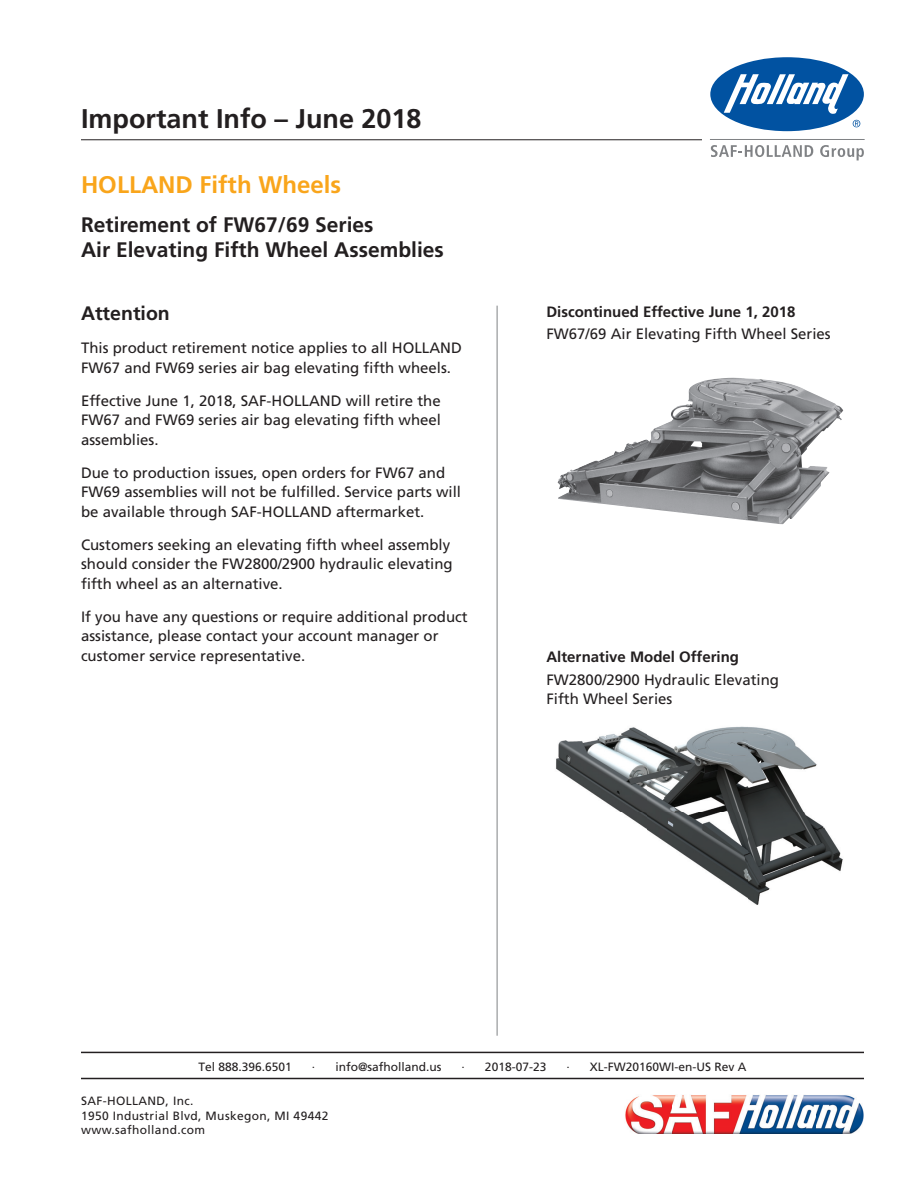
<style>
.page{position:relative;width:918px;height:1188px;background:#fff}
.page>*{position:absolute;margin:0;border:0;box-sizing:border-box;transform-origin:0 0}
.t1{font:700 27px "Frutiger";color:#231f20}
.t2{font:700 24px "Frutiger";color:#f9a51b}
.t3{font:700 21px/25.2px "Frutiger";color:#231f20}
.t4{font:700 19.5px "Frutiger";color:#231f20}
.t5{font:15px/19.5px "Frutiger";color:#231f20}
.t6{font:700 15px "Frutiger";color:#231f20}
.t7{font:12px/14.4px "Frutiger";letter-spacing:.03em;color:#231f20}
.t8{font:12px "Frutiger";color:#231f20}
</style>
<div class="page">
<hr style="left:81px;top:139px;width:621px;height:1px;background:#231f20">
<svg style="left:711px;top:145px;width:102px;height:12px"></svg>
<svg style="left:820px;top:145px;width:44px;height:15px"></svg>
<hr style="left:710px;top:139px;width:155px;height:1px;background:#808285">
<div style="left:710px;top:57px;width:154px;height:74px;background:#0152a1;border-radius:50%"></div>
<svg style="left:724px;top:74px;width:125px;height:40px"></svg>
<svg style="left:853px;top:120px;width:7px;height:7px"></svg>
<img style="left:625px;top:1095px;width:239px;height:39px">
<hr style="left:81px;top:1052px;width:783px;height:1px;background:#231f20">
<hr style="left:81px;top:1078px;width:783px;height:1px;background:#231f20">
<hr style="left:497px;top:306px;width:1px;height:730px;background:#808285">
<img style="left:557px;top:378px;width:286px;height:146px">
<img style="left:556px;top:726px;width:287px;height:179px">
<h1 class="t1" style="left:81px;top:103px;width:342px">Important Info – June 2018</h1>
<h2 class="t2" style="left:81px;top:171px;width:262px">HOLLAND Fifth Wheels</h2>
<h3 class="t3" style="left:81px;top:212px;width:364px">Retirement of FW67/69 Series<br>Air Elevating Fifth Wheel Assemblies</h3>
<h3 class="t4" style="left:81px;top:302px;width:90px">Attention</h3>
<p class="t5" style="left:81px;top:338px;width:382px">This product retirement notice applies to all HOLLAND<br>FW67 and FW69 series air bag elevating fifth wheels.</p>
<p class="t5" style="left:81px;top:391px;width:362px;text-align:justify">Effective June 1, 2018, SAF-HOLLAND will retire the FW67 and FW69 series air bag elevating fifth wheel assemblies.</p>
<p class="t5" style="left:81px;top:463px;width:382px">Due to production issues, open orders for FW67 and<br>FW69 assemblies will not be fulfilled. Service parts will be available through SAF-HOLLAND aftermarket.</p>
<p class="t5" style="left:81px;top:535px;width:373px">Customers seeking an elevating fifth wheel assembly should consider the FW2800/2900 hydraulic elevating fifth wheel as an alternative.</p>
<p class="t5" style="left:81px;top:607px;width:388px">If you have any questions or require additional product assistance, please contact your account manager or customer service representative.</p>
<p class="t6" style="left:546px;top:303px;width:250px">Discontinued Effective June 1, 2018</p>
<p class="t5" style="left:546px;top:324px;width:286px">FW67/69 Air Elevating Fifth Wheel Series</p>
<p class="t6" style="left:546px;top:648px;width:194px">Alternative Model Offering</p>
<p class="t5" style="left:546px;top:670px;width:234px">FW2800/2900 Hydraulic Elevating<br>Fifth Wheel Series</p>
<p class="t8" style="left:199px;top:1060px;width:95px">Tel 888.396.6501</p>
<p class="t8" style="left:312px;top:1060px;width:131px">· info@safholland.us</p>
<p class="t7" style="left:462px;top:1060px;width:86px">· 2018-07-23</p>
<p class="t8" style="left:566px;top:1060px;width:182px">· XL-FW20160WI-en-US Rev A</p>
<p class="t7" style="left:81px;top:1094px;width:249px">SAF-HOLLAND, Inc.<br>1950 Industrial Blvd, Muskegon, MI 49442 www.safholland.com</p>
</div>
